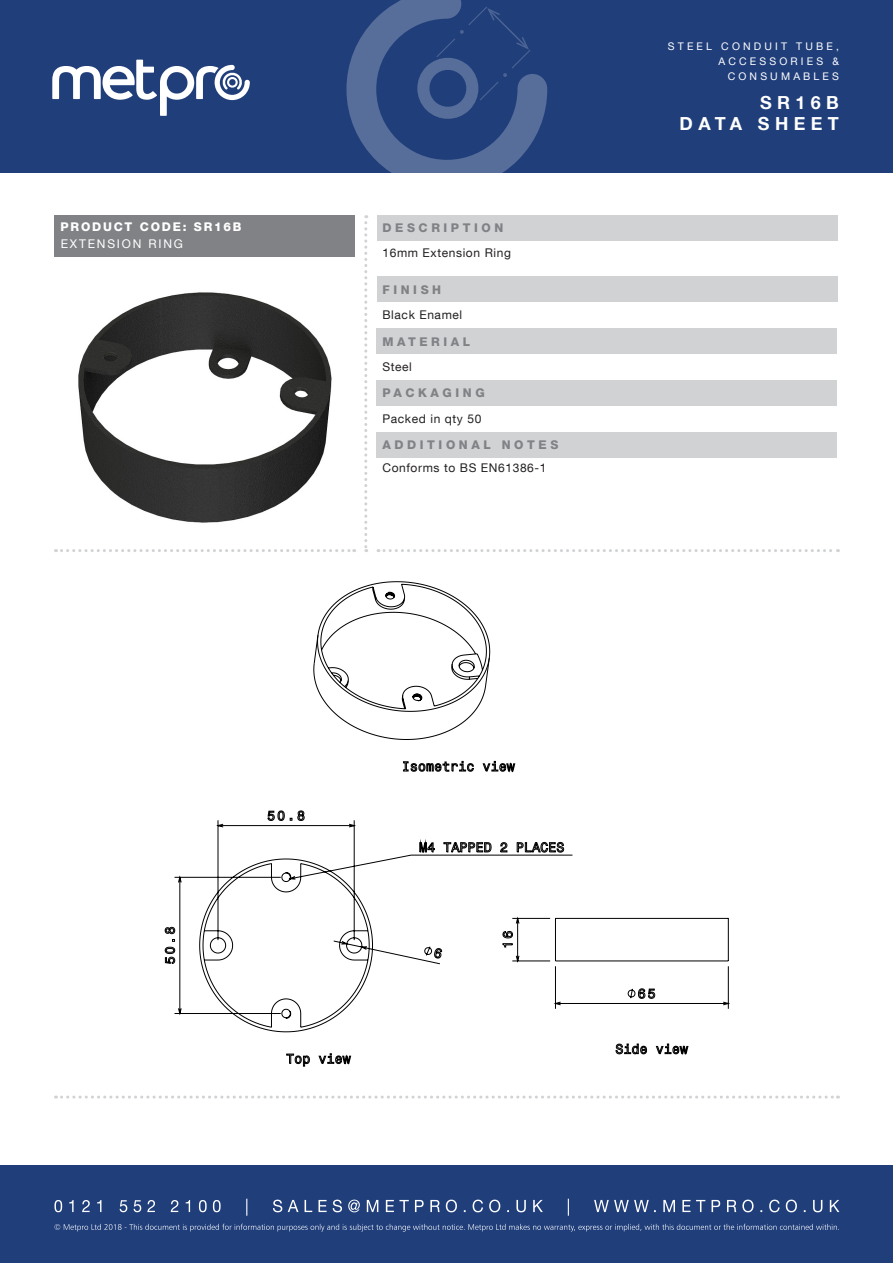
<style>
.page{position:relative;width:893px;height:1263px;background:#fff}
.page>*{position:absolute;margin:0;border:0;box-sizing:border-box;transform-origin:0 0}
.t1{font:700 18px "Helvetica Neue LT Com";letter-spacing:.3em;color:#fff}
.t2{font:12px "Helvetica Neue LT Com";letter-spacing:.05em;color:#231f20}
.t3{font:800 12px "Helvetica Neue LT Com";letter-spacing:.3em;color:#808285}
.t4{font:800 12px "Helvetica Neue LT Com";letter-spacing:.15em;color:#fff}
.t5{font:12px "Helvetica Neue LT Com";letter-spacing:.15em;color:#fff}
.t6{font:10.5px "Helvetica Neue LT Com";letter-spacing:.3em;color:#fff}
</style>
<div class="page">
<div style="left:0;top:1165px;width:893px;height:98px;background:#203e7a"></div>
<svg style="left:54px;top:1224px;width:785px;height:7px"></svg>
<svg style="left:54px;top:1199px;width:785px;height:17px"></svg>
<div style="left:0;top:0;width:893px;height:172px;background:#203e7a"></div>
<svg style="left:52px;top:60px;width:198px;height:56px"></svg>
<svg style="left:364px;top:215px;width:3px;height:337px"></svg>
<svg style="left:56px;top:549px;width:299px;height:3px"></svg>
<svg style="left:378px;top:549px;width:460px;height:3px"></svg>
<svg style="left:62px;top:1095px;width:776px;height:3px"></svg>
<svg style="left:346px;top:0;width:201px;height:173px"></svg>
<div style="left:376px;top:215px;width:461px;height:25px;background:#d1d2d4"></div>
<div style="left:55px;top:215px;width:300px;height:41px;background:#808285"></div>
<div style="left:376px;top:277px;width:461px;height:25px;background:#d1d2d4"></div>
<div style="left:376px;top:329px;width:461px;height:25px;background:#d1d2d4"></div>
<div style="left:376px;top:381px;width:461px;height:25px;background:#d1d2d4"></div>
<div style="left:376px;top:432px;width:461px;height:26px;background:#d1d2d4"></div>
<img style="left:78px;top:292px;width:254px;height:231px">
<svg style="left:164px;top:581px;width:565px;height:486px"></svg>
<svg style="left:313px;top:591px;width:177px;height:107px"></svg>
<p class="t4" style="left:61px;top:220px;width:183px">PRODUCT CODE: SR16B</p>
<p class="t5" style="left:61px;top:236px;width:124px">EXTENSION RING</p>
<p class="t3" style="left:382px;top:221px;width:122px">DESCRIPTION</p>
<p class="t2" style="left:382px;top:245px;width:130px">16mm Extension Ring</p>
<p class="t3" style="left:382px;top:282px;width:60px">FINISH</p>
<p class="t2" style="left:382px;top:307px;width:81px">Black Enamel</p>
<p class="t3" style="left:382px;top:334px;width:89px">MATERIAL</p>
<p class="t2" style="left:382px;top:359px;width:31px">Steel</p>
<p class="t3" style="left:382px;top:386px;width:104px">PACKAGING</p>
<p class="t2" style="left:382px;top:411px;width:101px">Packed in qty 50</p>
<p class="t3" style="left:382px;top:438px;width:178px">ADDITIONAL NOTES</p>
<p class="t2" style="left:382px;top:460px;width:166px">Conforms to BS EN61386-1</p>
<p class="t6" style="left:668px;top:40px;width:173px">STEEL CONDUIT TUBE,</p>
<p class="t6" style="left:718px;top:55px;width:122px">ACCESSORIES &amp;</p>
<p class="t6" style="left:728px;top:70px;width:113px">CONSUMABLES</p>
<p class="t1" style="left:680px;top:112px;width:161px">DATA SHEET</p>
<p class="t1" style="left:760px;top:91px;width:80px">SR16B</p>
</div>
